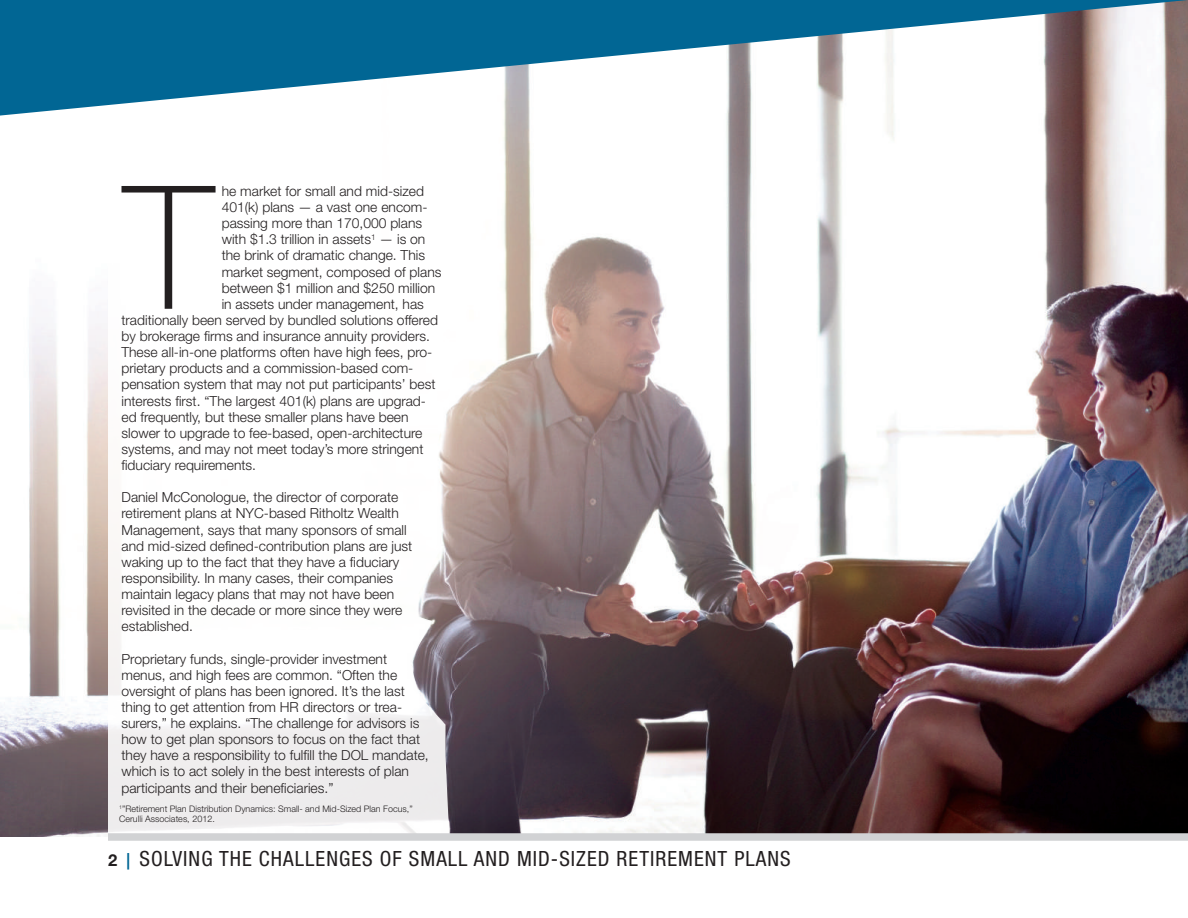
<style>
.page{position:relative;width:1188px;height:918px;background:#fff}
.page>*{position:absolute;margin:0;border:0;box-sizing:border-box;transform-origin:0 0}
.t1{font:100 171.9px "Helvetica Neue LT Std";color:#231f20}
.t2{font:condensed 21px "Helvetica Neue LT Std";letter-spacing:.05em;color:#231f20}
.t3{font:300 13.8px/16.2px "Helvetica Neue LT Std";color:#231f20}
.t4{font:300 9px/10.5px "Helvetica Neue LT Std";color:#231f20}
.s1{font-weight:700;font-stretch:normal;font-size:16.5px}
.s2{font-weight:700;font-stretch:normal;font-size:16.5px;color:#016694}
</style>
<div class="page">
<img style="left:0;top:116px;width:1188px;height:721px">
<div style="left:108px;top:81px;width:361px;height:756px;background:#fff"></div>
<svg style="left:0;top:0;width:1188px;height:116px"></svg>
<img style="left:410px;top:384px;width:112px;height:449px">
<div style="left:108px;top:833px;width:1080px;height:8px;background:#d1d2d4"></div>
<h1 class="t1" style="left:124px;top:149px;width:91px">T</h1>
<p class="t3" style="left:222px;top:183px;width:204px">he market for small and mid-sized</p>
<p class="t3" style="left:222px;top:199px;width:207px">401(k) plans — a vast one encom-</p>
<p class="t3" style="left:222px;top:215px;width:202px">passing more than 170,000 plans</p>
<p class="t3" style="left:222px;top:231px;width:205px">with $1.3 trillion in assets<sup>1</sup> — is on</p>
<p class="t3" style="left:222px;top:247px;width:205px">the brink of dramatic change. This</p>
<p class="t3" style="left:222px;top:263px;width:221px">market segment, composed of plans</p>
<p class="t3" style="left:222px;top:279px;width:215px">between $1 million and $250 million</p>
<p class="t3" style="left:222px;top:295px;width:204px">in assets under management, has</p>
<p class="t3" style="left:122px;top:312px;width:318px">traditionally been served by bundled solutions offered</p>
<p class="t3" style="left:122px;top:328px;width:310px">by brokerage firms and insurance annuity providers.</p>
<p class="t3" style="left:122px;top:344px;width:312px">These all-in-one platforms often have high fees, pro-</p>
<p class="t3" style="left:122px;top:360px;width:293px">prietary products and a commission-based com-</p>
<p class="t3" style="left:122px;top:376px;width:315px">pensation system that may not put participants’ best</p>
<p class="t3" style="left:122px;top:392px;width:306px">interests first. “The largest 401(k) plans are upgrad-</p>
<p class="t3" style="left:122px;top:408px;width:289px">ed frequently, but these smaller plans have been</p>
<p class="t3" style="left:122px;top:424px;width:302px">slower to upgrade to fee-based, open-architecture</p>
<p class="t3" style="left:122px;top:441px;width:303px">systems, and may not meet today’s more stringent</p>
<p class="t3" style="left:122px;top:457px;width:136px">fiduciary requirements.</p>
<p class="t3" style="left:122px;top:489px;width:292px">Daniel McConologue, the director of corporate retirement plans at NYC-based Ritholtz Wealth Management, says that many sponsors of small and mid-sized defined-contribution plans are just waking up to the fact that they have a fiduciary responsibility. In many cases, their companies maintain legacy plans that may not have been revisited in the decade or more since they were established.</p>
<p class="t3" style="left:122px;top:650px;width:309px">Proprietary funds, single-provider investment menus, and high fees are common. “Often the oversight of plans has been ignored. It’s the last thing to get attention from HR directors or trea&shy;surers,” he explains. “The challenge for advisors is how to get plan sponsors to focus on the fact that they have a responsibility to fulfill the DOL mandate, which is to act solely in the best interests of plan participants and their beneficiaries.”</p>
<p class="t4" style="left:119px;top:803px;width:295px"><sup>1</sup>”Retirement Plan Distribution Dynamics: Small- and Mid-Sized Plan Focus,”<br>Cerulli Associates, 2012.</p>
<h2 class="t2" style="left:108px;top:847px;width:684px"><span class="s1">2</span> <span class="s2">|</span> SOLVING THE CHALLENGES OF SMALL AND MID-SIZED RETIREMENT PLANS</h2>
</div>
